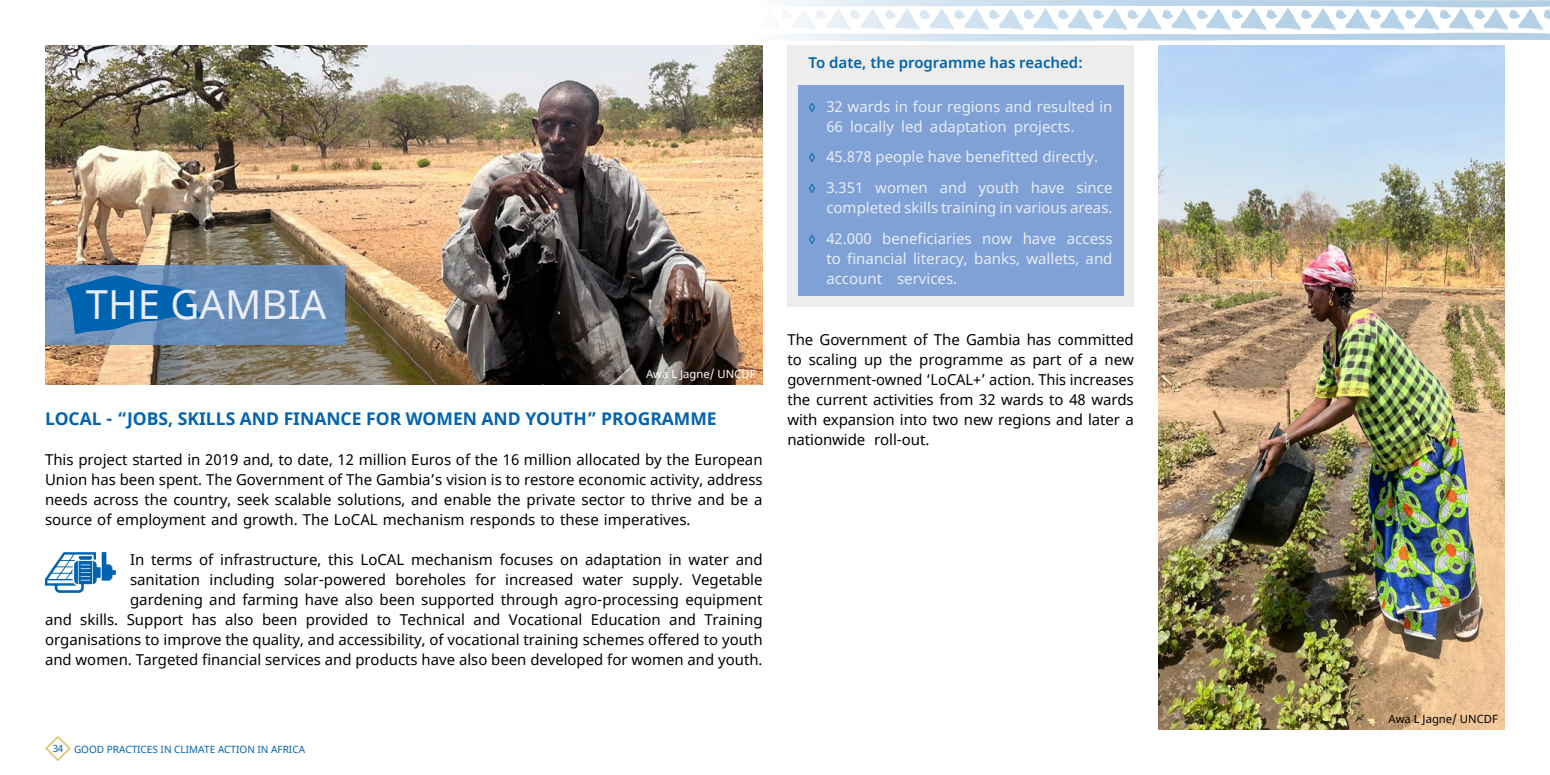
<style>
.page{position:relative;width:1550px;height:775px;background:#fff}
.page>*{position:absolute;margin:0;border:0;box-sizing:border-box;transform-origin:0 0}
.t1{font:40px "Noto Sans";color:#e9edf9}
.t2{font:700 17.5px "Noto Sans";color:#0063af}
.t3{font:15px/20px "Noto Sans";color:#000;text-align:justify}
.t4{font:15px/30.6px "Noto Sans";color:#e9edf9}
.t5{font:600 15px "Noto Sans";color:#0063af}
.t6{font:12.5px "Noto Sans";color:#0063af}
.t7{font:11.25px "Noto Sans";color:#fff}
.t8{font:11.25px "Noto Sans";color:#000}
.t9{font:10px "Noto Sans";color:#0063af}
</style>
<div class="page">
<svg style="left:45px;top:736px;width:26px;height:25px"></svg>
<svg style="left:788px;top:0;width:762px;height:42px"></svg>
<img style="left:45px;top:45px;width:718px;height:340px">
<svg style="left:45px;top:265px;width:299px;height:80px;background:#6a8db7"></svg>
<svg style="left:65px;top:274px;width:142px;height:60px;background:#2c75b3"></svg>
<div style="left:787px;top:45px;width:347px;height:261px;background:#ededed"></div>
<div style="left:798px;top:85px;width:325px;height:211px;background:#7fa1d5"></div>
<svg style="left:45px;top:552px;width:71px;height:41px"></svg>
<img style="left:1159px;top:45px;width:346px;height:685px">
<h1 class="t1" style="left:86px;top:277px;width:242px">THE GAMBIA</h1>
<p class="t7" style="left:646px;top:366px;width:111px">Awa L Jagne/ UNCDF</p>
<p class="t2" style="left:45px;top:406px;width:673px">LOCAL - “JOBS, SKILLS AND FINANCE FOR WOMEN AND YOUTH” PROGRAMME</p>
<p class="t3" style="left:45px;top:450px;width:719px">This project started in 2019 and, to date, 12 million Euros of the 16 million allocated by the European Union has been spent. The Government of The Gambia s’ vision is to restore economic activity, address needs across the country, seek scalable solutions, and enable the private sector to thrive and be a source of employment and growth. The LoCAL mechanism responds to these imperatives.</p>
<p class="t3" style="left:736px;top:550px;width:28px">and</p>
<p class="t3" style="left:199px;top:550px;width:16px">of</p>
<p class="t3" style="left:220px;top:550px;width:102px">infrastructure,</p>
<p class="t3" style="left:500px;top:550px;width:55px">focuses</p>
<p class="t3" style="left:328px;top:550px;width:27px">this</p>
<p class="t3" style="left:411px;top:550px;width:83px">mechanism</p>
<p class="t3" style="left:585px;top:550px;width:78px">adaptation</p>
<p class="t3" style="left:669px;top:550px;width:15px">in</p>
<p class="t3" style="left:361px;top:550px;width:45px">LoCAL</p>
<p class="t3" style="left:130px;top:550px;width:16px">In</p>
<p class="t3" style="left:151px;top:550px;width:43px">terms</p>
<p class="t3" style="left:689px;top:550px;width:42px">water</p>
<p class="t3" style="left:560px;top:550px;width:20px">on</p>
<p class="t3" style="left:475px;top:570px;width:22px">for</p>
<p class="t3" style="left:210px;top:570px;width:67px">including</p>
<p class="t3" style="left:284px;top:570px;width:103px">solar-powered</p>
<p class="t3" style="left:395px;top:570px;width:72px">boreholes</p>
<p class="t3" style="left:505px;top:570px;width:70px">increased</p>
<p class="t3" style="left:632px;top:570px;width:52px">supply.</p>
<p class="t3" style="left:692px;top:570px;width:72px">Vegetable</p>
<p class="t3" style="left:130px;top:570px;width:72px">sanitation</p>
<p class="t3" style="left:130px;top:590px;width:634px">gardening and farming have also been supported through agro-processing equipment</p>
<p class="t3" style="left:705px;top:610px;width:59px">Training</p>
<p class="t3" style="left:583px;top:570px;width:42px">water</p>
<p class="t3" style="left:45px;top:610px;width:719px;text-align:left">and<br>organisations to improve the quality, and accessibility, of vocational training schemes offered to youth and women. Targeted financial services and products have also been developed for women and youth.</p>
<p class="t3" style="left:80px;top:610px;width:40px">skills.</p>
<p class="t3" style="left:192px;top:610px;width:26px">has</p>
<p class="t3" style="left:225px;top:610px;width:30px">also</p>
<p class="t3" style="left:262px;top:610px;width:37px">been</p>
<p class="t3" style="left:306px;top:610px;width:64px">provided</p>
<p class="t3" style="left:400px;top:610px;width:67px">Technical</p>
<p class="t3" style="left:474px;top:610px;width:28px">and</p>
<p class="t3" style="left:509px;top:610px;width:75px">Vocational</p>
<p class="t3" style="left:591px;top:610px;width:72px">Education</p>
<p class="t3" style="left:669px;top:610px;width:28px">and</p>
<p class="t3" style="left:127px;top:610px;width:58px">Support</p>
<p class="t3" style="left:377px;top:610px;width:16px">to</p>
<p class="t5" style="left:809px;top:52px;width:275px">To date, the programme has reached:</p>
<p class="t6" style="left:809px;top:99px;width:9px">◊</p>
<p class="t4" style="left:826px;top:91px;width:288px">32 wards in four regions and resulted in</p>
<p class="t6" style="left:809px;top:149px;width:9px">◊</p>
<p class="t4" style="left:850px;top:111px;width:45px">locally</p>
<p class="t4" style="left:901px;top:111px;width:23px">led</p>
<p class="t4" style="left:930px;top:111px;width:78px">adaptation</p>
<p class="t4" style="left:1014px;top:111px;width:62px">projects.</p>
<p class="t4" style="left:826px;top:111px;width:273px">66<br>45.878 people have benefitted directly.</p>
<p class="t6" style="left:809px;top:180px;width:9px">◊</p>
<p class="t4" style="left:826px;top:173px;width:39px">3.351</p>
<p class="t4" style="left:875px;top:173px;width:54px">women</p>
<p class="t4" style="left:940px;top:173px;width:28px">and</p>
<p class="t4" style="left:978px;top:173px;width:42px">youth</p>
<p class="t4" style="left:1031px;top:173px;width:35px">have</p>
<p class="t4" style="left:1077px;top:173px;width:37px">since</p>
<p class="t6" style="left:809px;top:230px;width:9px">◊</p>
<p class="t4" style="left:826px;top:193px;width:288px;text-align:right">completed skills training in various areas. access</p>
<p class="t4" style="left:882px;top:223px;width:91px">beneficiaries</p>
<p class="t4" style="left:1023px;top:223px;width:35px">have</p>
<p class="t4" style="left:826px;top:223px;width:47px">42.000</p>
<p class="t4" style="left:982px;top:223px;width:31px">now</p>
<p class="t4" style="left:897px;top:249px;width:217px;line-height:20px;text-indent:-71px">to financial literacy, banks, wallets, and services.</p>
<p class="t4" style="left:826px;top:263px;width:57px">account</p>
<p class="t3" style="left:787px;top:330px;width:348px;text-align:right">The Government of The Gambia has committed new</p>
<p class="t3" style="left:1068px;top:350px;width:16px">of</p>
<p class="t3" style="left:809px;top:350px;width:50px">scaling</p>
<p class="t3" style="left:889px;top:350px;width:24px">the</p>
<p class="t3" style="left:787px;top:350px;width:16px">to</p>
<p class="t3" style="left:787px;top:370px;width:348px">government-owned ‘LoCAL+’ action. This increases</p>
<p class="t3" style="left:787px;top:390px;width:348px">the current activities from 32 wards to 48 wards</p>
<p class="t3" style="left:787px;top:410px;width:348px">with expansion into two new regions and later a</p>
<p class="t3" style="left:874px;top:430px;width:57px">roll-out.</p>
<p class="t3" style="left:1032px;top:350px;width:31px">part</p>
<p class="t3" style="left:864px;top:350px;width:20px">up</p>
<p class="t3" style="left:919px;top:350px;width:85px">programme</p>
<p class="t3" style="left:1010px;top:350px;width:17px">as</p>
<p class="t3" style="left:1089px;top:350px;width:10px">a</p>
<p class="t3" style="left:787px;top:430px;width:79px">nationwide</p>
<p class="t9" style="left:53px;top:741px;width:12px">34</p>
<p class="t9" style="left:74px;top:743px;width:233px">GOOD PRACTICES IN CLIMATE ACTION IN AFRICA</p>
<p class="t8" style="left:1389px;top:711px;width:111px">Awa L Jagne/ UNCDF</p>
</div>
